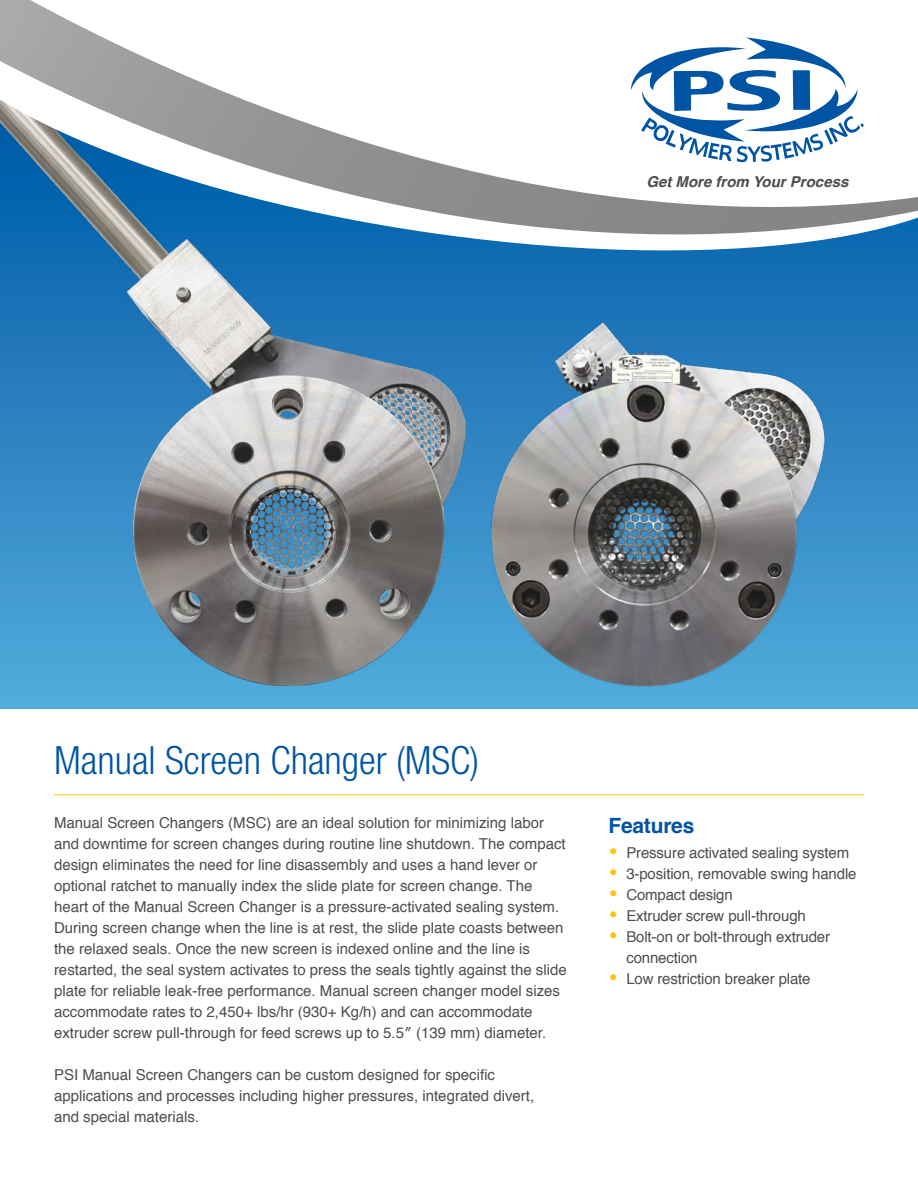
<style>
.page{position:relative;width:918px;height:1188px;background:#fff}
.page>*{position:absolute;margin:0;border:0;box-sizing:border-box;transform-origin:0 0}
.t1{font:300 condensed 39px "Helvetica Neue";color:#0054a4}
.t2{font:700 21px "Helvetica";letter-spacing:-.01em;color:#0054a4}
.t3{font:15px/21px "Helvetica";color:#4d4d4f}
.t4{font:italic 700 15px "Helvetica";color:#4d4d4f}
.s1{font-size:27px;color:#ffc20e}
</style>
<div class="page">
<hr style="left:54px;top:794px;width:810px;height:1px;background:#ffc20e">
<img style="left:0;top:276px;width:419px;height:433px">
<img style="left:419px;top:276px;width:478px;height:433px">
<svg style="left:0;top:269px;width:918px;height:7px;fill:#136db3"></svg>
<svg style="left:0;top:0;width:918px;height:269px"></svg>
<p class="t4" style="left:646px;top:169px;width:204px">Get More from Your Process</p>
<h1 class="t1" style="left:54px;top:738px;width:427px">Manual Screen Changer (MSC)</h1>
<p class="t3" style="left:54px;top:813px;width:514px">Manual Screen Changers (MSC) are an ideal solution for minimizing labor and downtime for screen changes during routine line shutdown. The compact design eliminates the need for line disassembly and uses a hand lever or optional ratchet to manually index the slide plate for screen change. The heart of the Manual Screen Changer is a pressure-activated sealing system.<br>During screen change when the line is at rest, the slide plate coasts between the relaxed seals. Once the new screen is indexed online and the line is restarted, the seal system activates to press the seals tightly against the slide plate for reliable leak-free performance. Manual screen changer model sizes accommodate rates to 2,450+ lbs/hr (930+ Kg/h) and can accommodate extruder screw pull-through for feed screws up to 5.5″ (139 mm) diameter.</p>
<p class="t3" style="left:54px;top:1065px;width:482px">PSI Manual Screen Changers can be custom designed for specific applications and processes including higher pressures, integrated divert, and special materials.</p>
<h2 class="t2" style="left:608px;top:808px;width:88px">Features</h2>
<p class="t3" style="left:608px;top:843px;width:242px"><span class="s1">•</span> Pressure activated sealing system</p>
<p class="t3" style="left:608px;top:864px;width:250px"><span class="s1">•</span> 3-position, removable swing handle</p>
<p class="t3" style="left:608px;top:885px;width:126px"><span class="s1">•</span> Compact design</p>
<p class="t3" style="left:608px;top:906px;width:199px"><span class="s1">•</span> Extruder screw pull-through</p>
<p class="t3" style="left:626px;top:927px;width:205px;text-indent:-18px"><span class="s1">•</span> Bolt-on or bolt-through extruder connection</p>
<p class="t3" style="left:608px;top:969px;width:204px"><span class="s1">•</span> Low restriction breaker plate</p>
</div>
